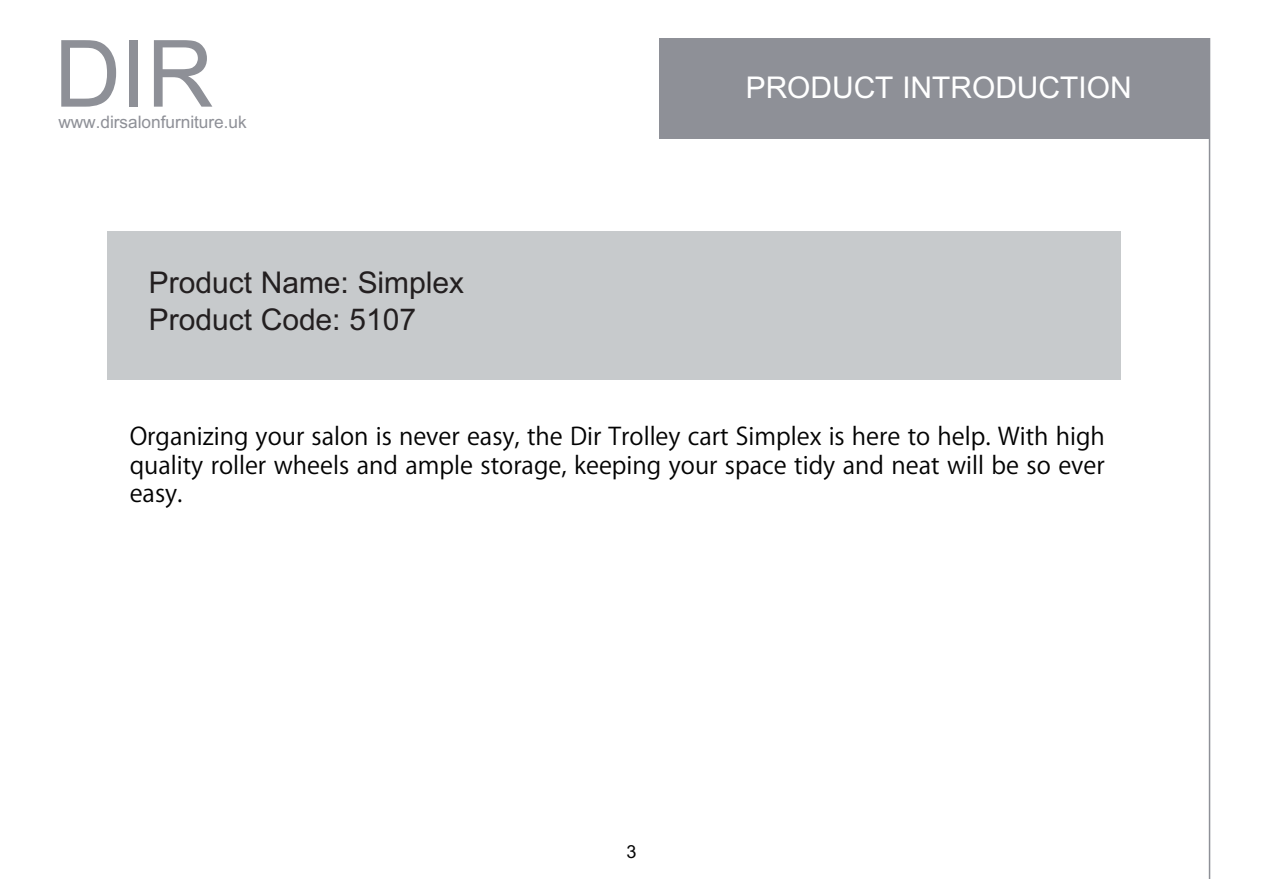
<style>
.page{position:relative;width:1263px;height:893px;background:#fff}
.page>*{position:absolute;margin:0;border:0;box-sizing:border-box;transform-origin:0 0}
.t1{font:93px "+Arial";color:#8e9097}
.t2{font:30px/37.5px "+Arial";color:#231f20}
.t3{font:30px "+Arial";color:#fff}
.t4{font:24px/28.8px "Koz Go Pr 6 N";color:#030303;text-align:justify}
.t5{font:18px "+Arial";color:#030303}
.t6{font:17.25px "+Arial";color:#8e9097}
</style>
<div class="page">
<div style="left:660px;top:38px;width:550px;height:101px;background:#8e9097"></div>
<hr style="left:1209px;top:38px;width:1px;height:840px;background:#8e9097">
<div style="left:107px;top:231px;width:1014px;height:148px;background:#c7cacc"></div>
<h1 class="t1" style="left:54px;top:10px;width:161px">DIR</h1>
<p class="t6" style="left:58px;top:110px;width:190px">www.dirsalonfurniture.uk</p>
<p class="t2" style="left:149px;top:264px;width:317px">Product Name: Simplex<br>Product Code: 5107</p>
<p class="t3" style="left:746px;top:67px;width:387px">PRODUCT INTRODUCTION</p>
<p class="t4" style="left:130px;top:422px;width:977px">Organizing your salon is never easy, the Dir Trolley cart Simplex is here to help. With high quality roller wheels and ample storage, keeping your space tidy and neat will be so ever easy.</p>
<p class="t5" style="left:626px;top:839px;width:11px">3</p>
</div>
